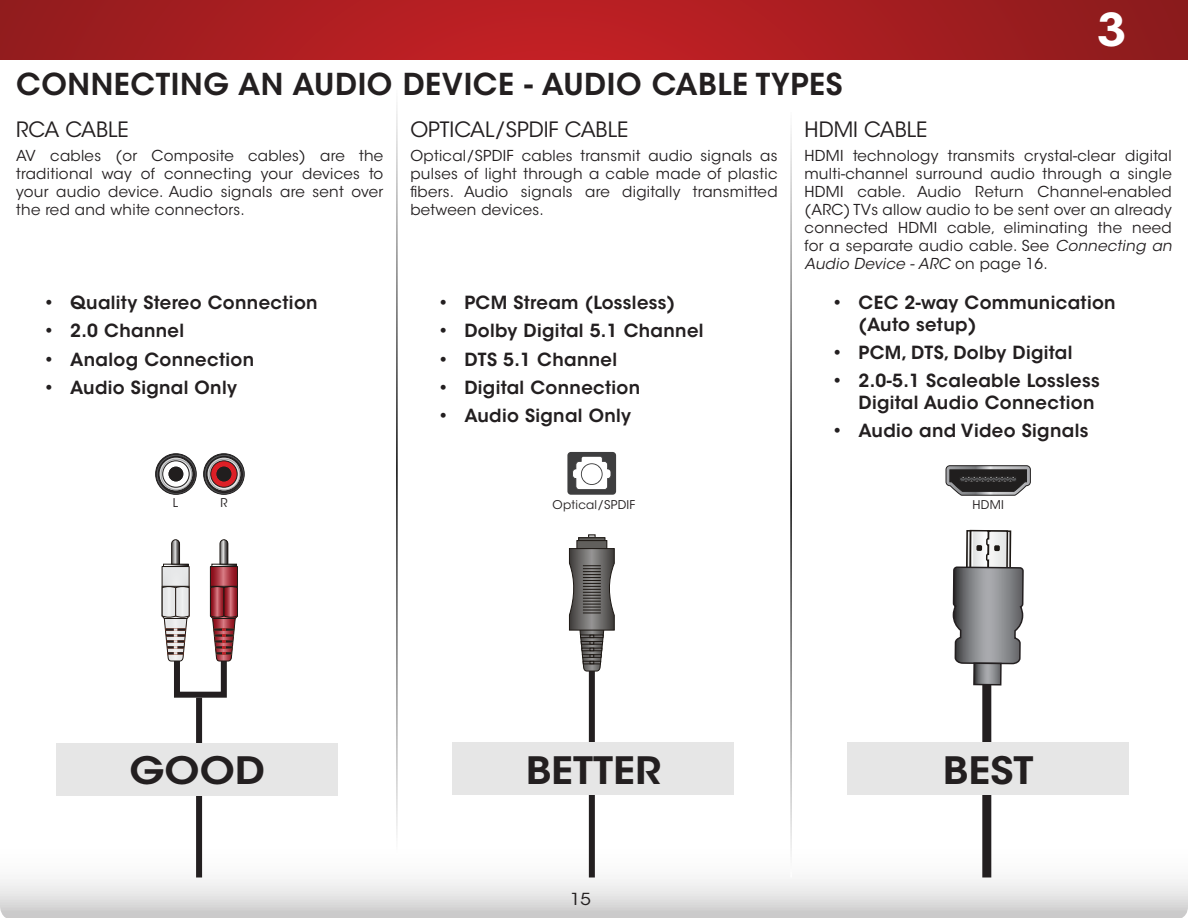
<style>
.page{position:relative;width:1188px;height:918px;background:#fff}
.page>*{position:absolute;margin:0;border:0;box-sizing:border-box;transform-origin:0 0}
.t1{font:600 45px "ITC Avant Garde Std";color:#fff;scale:1.1 1}
.t2{font:600 37.5px "ITC Avant Garde Std";color:#231f20;scale:1.1 1}
.t3{font:600 30px "ITC Avant Garde Std";letter-spacing:.02em;color:#231f20}
.t4{font:21px "ITC Avant Garde Std";color:#231f20}
.t5{font:600 18px/21.6px "ITC Avant Garde Std";letter-spacing:.02em;color:#231f20}
.t6{font:16.5px "ITC Avant Garde Std";color:#231f20;scale:1.1 1}
.t7{font:15px/18px "ITC Avant Garde Std";letter-spacing:.02em;color:#231f20;text-align:justify}
.t8{font:12px "ITC Avant Garde Std";letter-spacing:.02em;color:#231f20}
.s1{font-style:italic}
</style>
<div class="page">
<svg style="left:0;top:537px;width:1188px;height:381px"></svg>
<svg style="left:0;top:0;width:1188px;height:59px;background:#a81d20"></svg>
<div style="left:982px;top:603px;width:9px;height:275px;background:#231f20"></div>
<svg style="left:952px;top:529px;width:73px;height:162px"></svg>
<svg style="left:975px;top:664px;width:25px;height:20px"></svg>
<div style="left:973px;top:662px;width:29px;height:24px;border:1px solid #231f20"></div>
<div style="left:589px;top:609px;width:6px;height:269px;background:#231f20"></div>
<div style="left:196px;top:698px;width:6px;height:180px;background:#231f20"></div>
<div style="left:174px;top:611px;width:53px;height:87px;border:6px solid #231f20"></div>
<svg style="left:161px;top:539px;width:29px;height:123px"></svg>
<svg style="left:210px;top:539px;width:28px;height:123px"></svg>
<div style="left:56px;top:743px;width:282px;height:53px;background:#e6e6e6"></div>
<div style="left:453px;top:743px;width:281px;height:52px;background:#e6e6e6"></div>
<hr style="left:396px;top:90px;width:2px;height:765px;background:#fff">
<hr style="left:790px;top:112px;width:2px;height:766px;background:#fff">
<div style="left:848px;top:743px;width:281px;height:52px;background:#e6e6e6"></div>
<div style="left:579px;top:538px;width:26px;height:6px;background:#615f5c"></div>
<div style="left:578px;top:537px;width:27px;height:8px;border:1px solid #1d1814"></div>
<div style="left:577px;top:541px;width:30px;height:10px;background:#615f5c"></div>
<div style="left:576px;top:540px;width:31px;height:12px;border:1px solid #1d1814"></div>
<svg style="left:569px;top:548px;width:46px;height:124px"></svg>
<svg style="left:945px;top:465px;width:86px;height:31px;background:#575657"></svg>
<svg style="left:203px;top:453px;width:42px;height:42px"></svg>
<div style="left:217px;top:467px;width:14px;height:14px;background:#211e1e;border-radius:50%"></div>
<div style="left:217px;top:467px;width:14px;height:14px;border:1px solid #201e1e;border-radius:50%"></div>
<svg style="left:155px;top:453px;width:42px;height:42px"></svg>
<svg style="left:567px;top:452px;width:49px;height:43px"></svg>
<h3 class="t3" style="left:16px;top:65px;width:828px">Connecting an Audio Device - Audio Cable Types</h3>
<h1 class="t1" style="left:1097px;top:1px;width:29px">3</h1>
<h3 class="t4" style="left:16px;top:116px;width:114px">RCA CABLE</h3>
<p class="t7" style="left:16px;top:147px;width:369px">AV cables (or Composite cables) are the traditional way of connecting your devices to your audio device. Audio signals are sent over the red and white connectors.</p>
<h3 class="t4" style="left:410px;top:116px;width:220px">OPTICAL/SPDIF CABLE</h3>
<p class="t7" style="left:410px;top:147px;width:369px">Optical/SPDIF cables transmit audio signals as pulses of light through a cable made of plastic fibers. Audio signals are digitally transmitted between devices.</p>
<p class="t5" style="left:43px;top:292px;width:276px">• Quality Stereo Connection</p>
<p class="t5" style="left:43px;top:320px;width:142px">• 2.0 Channel</p>
<p class="t5" style="left:43px;top:348px;width:212px">• Analog Connection</p>
<p class="t5" style="left:43px;top:377px;width:195px">• Audio Signal Only</p>
<p class="t5" style="left:437px;top:292px;width:239px">• PCM Stream (Lossless)</p>
<p class="t5" style="left:437px;top:320px;width:268px">• Dolby Digital 5.1 Channel</p>
<p class="t5" style="left:437px;top:348px;width:181px">• DTS 5.1 Channel</p>
<p class="t5" style="left:437px;top:377px;width:204px">• Digital Connection</p>
<p class="t5" style="left:437px;top:405px;width:195px">• Audio Signal Only</p>
<h3 class="t4" style="left:805px;top:116px;width:124px">HDMI CABLE</h3>
<p class="t7" style="left:805px;top:147px;width:372px;text-align:left">HDMI technology transmits crystal-clear digital multi-channel surround audio through a single HDMI cable. Audio Return Channel-enabled (ARC) TVs allow audio to be sent over an already connected HDMI cable, eliminating the need for a separate audio cable. See <span class="s1">Connecting an Audio Device -ARC</span> o n p a g e 1 6 .</p>
<p class="t5" style="left:859px;top:292px;width:259px;text-indent:-27px">• CEC 2-way Communication (Auto setup)</p>
<p class="t5" style="left:832px;top:342px;width:242px">• PCM, DTS, Dolby Digital</p>
<p class="t5" style="left:832px;top:370px;width:270px;text-align:right">• 2.0-5.1 Scaleable Lossless<br>Digital Audio Connection</p>
<p class="t5" style="left:832px;top:420px;width:258px">• Audio and Video Signals</p>
<p class="t8" style="left:173px;top:496px;width:7px">L</p>
<p class="t8" style="left:220px;top:496px;width:9px">R</p>
<p class="t8" style="left:553px;top:497px;width:84px">Optical/SPDIF</p>
<p class="t8" style="left:973px;top:497px;width:33px">HDMI</p>
<h2 class="t2" style="left:129px;top:746px;width:32px">GOOD</h2>
<h2 class="t2" style="left:526px;top:746px;width:101px">BETTER</h2>
<p class="t6" style="left:570px;top:889px;width:21px">15</p>
<h2 class="t2" style="left:943px;top:746px;width:84px">BEST</h2>
</div>
